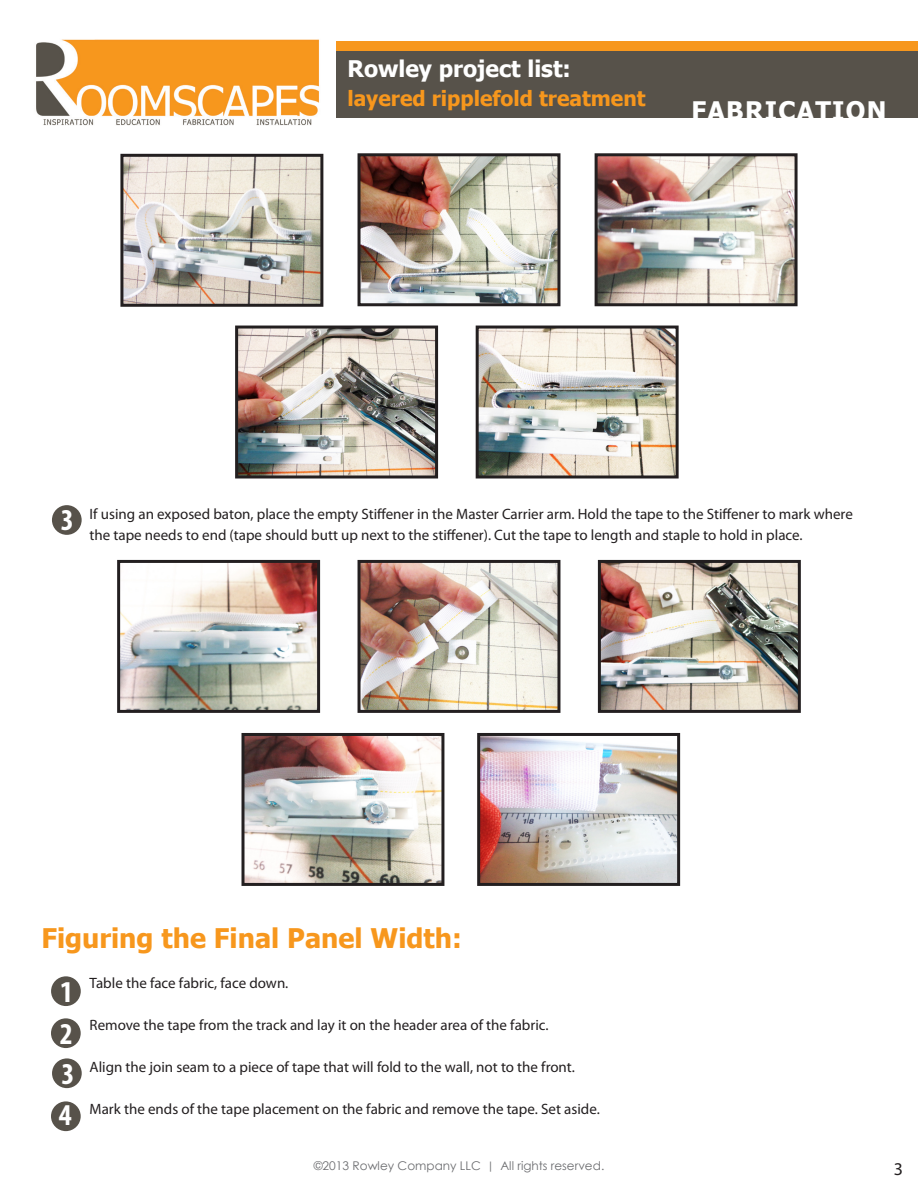
<style>
.page{position:relative;width:918px;height:1188px;background:#fff}
.page>*{position:absolute;margin:0;border:0;box-sizing:border-box;transform-origin:0 0}
.t1{font:700 condensed 30.45px "Myriad Pro";color:#fff}
.t2{font:700 27px "Tahoma";color:#f7971d}
.t3{font:700 25.5px "Tahoma";letter-spacing:.05em;color:#fff}
.t4{font:700 22.8px "Tahoma";color:#fff}
.t5{font:700 21px "Tahoma";color:#f7971d}
.t6{font:18px "Myriad Pro";color:#231f20}
.t7{font:15px/21px "Myriad Pro";color:#231f20}
.t8{font:12px "Century Gothic";color:#6c6d70}
.s1{font-family:"Tw Cen"}
</style>
<div class="page">
<div style="left:337px;top:41px;width:581px;height:77px;background:#57524a"></div>
<img style="left:36px;top:39px;width:284px;height:87px">
<div style="left:337px;top:41px;width:581px;height:10px;background:#f7971d"></div>
<div style="left:52px;top:505px;width:30px;height:30px;background:#57524a;border-radius:50%"></div>
<div style="left:52px;top:1058px;width:30px;height:30px;background:#57524a;border-radius:50%"></div>
<div style="left:51px;top:976px;width:30px;height:30px;background:#57524a;border-radius:50%"></div>
<div style="left:51px;top:1018px;width:30px;height:30px;background:#57524a;border-radius:50%"></div>
<div style="left:51px;top:1101px;width:30px;height:30px;background:#57524a;border-radius:50%"></div>
<img style="left:124px;top:158px;width:195px;height:145px">
<div style="left:120px;top:154px;width:203px;height:153px;border:3px solid #231f20"></div>
<img style="left:362px;top:157px;width:194px;height:145px">
<div style="left:358px;top:153px;width:202px;height:153px;border:3px solid #231f20"></div>
<img style="left:599px;top:157px;width:195px;height:145px">
<div style="left:595px;top:153px;width:203px;height:153px;border:3px solid #231f20"></div>
<img style="left:239px;top:330px;width:195px;height:144px">
<div style="left:235px;top:326px;width:203px;height:152px;border:3px solid #231f20"></div>
<img style="left:480px;top:330px;width:195px;height:144px">
<div style="left:476px;top:326px;width:203px;height:152px;border:3px solid #231f20"></div>
<img style="left:121px;top:564px;width:195px;height:145px">
<div style="left:117px;top:560px;width:203px;height:153px;border:3px solid #231f20"></div>
<img style="left:362px;top:564px;width:194px;height:145px">
<div style="left:358px;top:560px;width:202px;height:153px;border:3px solid #231f20"></div>
<img style="left:602px;top:564px;width:195px;height:145px">
<div style="left:598px;top:560px;width:203px;height:153px;border:3px solid #231f20"></div>
<img style="left:481px;top:737px;width:195px;height:145px">
<div style="left:477px;top:733px;width:203px;height:153px;border:3px solid #231f20"></div>
<img style="left:246px;top:737px;width:194px;height:145px">
<div style="left:242px;top:733px;width:202px;height:153px;border:3px solid #231f20"></div>
<p class="t4" style="left:347px;top:53px;width:225px">Rowley project list:</p>
<p class="t5" style="left:347px;top:83px;width:300px">layered ripplefold treatment</p>
<p class="t3" style="left:691px;top:92px;width:197px">FABRICATION</p>
<p class="t1" style="left:61px;top:501px;width:14px">3</p>
<p class="t7" style="left:90px;top:504px;width:765px">If using an exposed baton, place the empty Stiffener in the Master Carrier arm. Hold the tape to the Stiffener to mark where the tape needs to end (tape should butt up next to the stiffener). Cut the tape to length and staple to hold in place.</p>
<p class="t2" style="left:41px;top:919px;width:422px">Figuring the Final Panel Width:</p>
<p class="t1" style="left:60px;top:973px;width:14px">1</p>
<p class="t1" style="left:60px;top:1015px;width:14px">2</p>
<p class="t1" style="left:62px;top:1055px;width:14px">3</p>
<p class="t1" style="left:59px;top:1096px;width:14px">4</p>
<p class="t7" style="left:90px;top:972px;width:200px">Table the face fabric, face down.</p>
<p class="t7" style="left:90px;top:1014px;width:461px">Remove the tape from the track and lay it on the header area of the fabric.</p>
<p class="t7" style="left:90px;top:1056px;width:487px">Align the join seam to a piece of tape that will fold to the wall, not to the front.</p>
<p class="t7" style="left:90px;top:1098px;width:512px">Mark the ends of the tape placement on the fabric and remove the tape. Set aside.</p>
<p class="t8" style="left:314px;top:1157px;width:292px">©2013 Rowley Company LLC <span class="s1">|</span> All rights reserved.</p>
<p class="t6" style="left:894px;top:1158px;width:11px">3</p>
</div>
